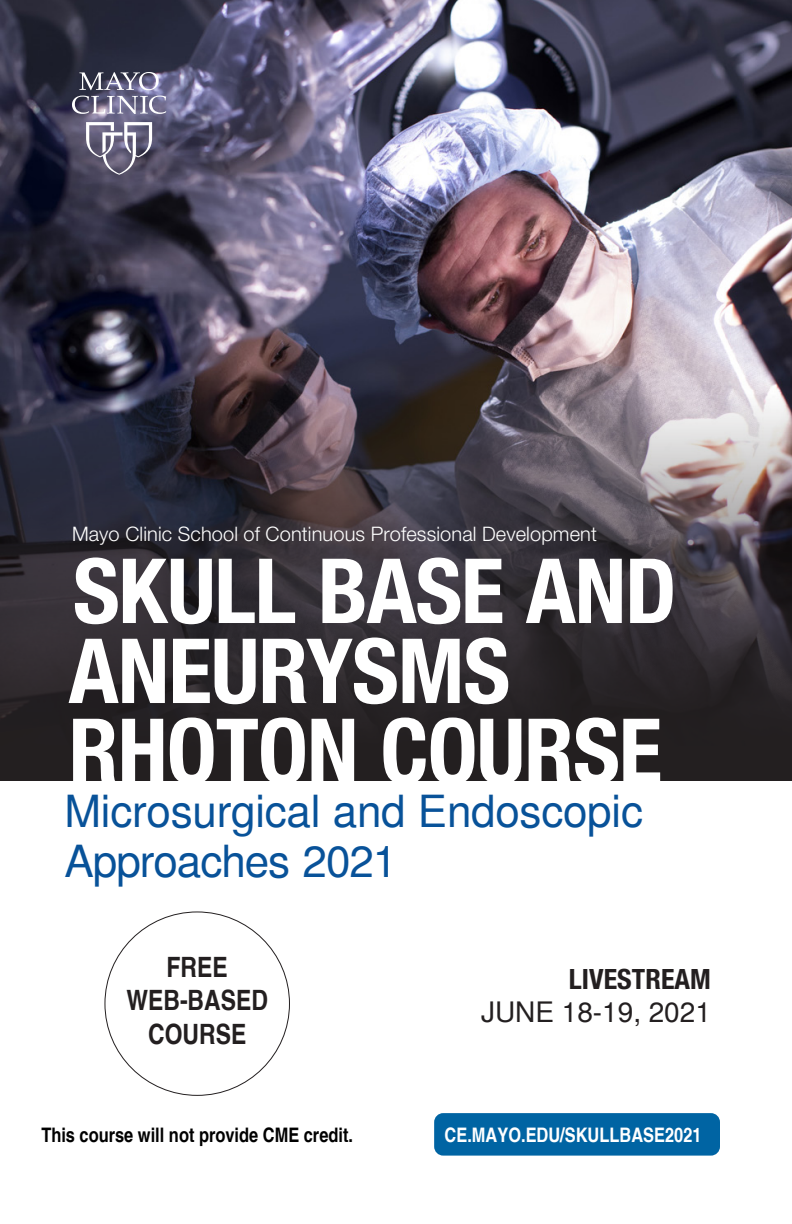
<style>
.page{position:relative;width:792px;height:1224px;background:#fff}
.page>*{position:absolute;margin:0;border:0;box-sizing:border-box;transform-origin:0 0}
.t1{font:700 condensed 90px/80px "Helvetica Neue LT Std";letter-spacing:-.01em;color:#fff}
.t2{font:44px/50px "Nimbus San L";letter-spacing:-.005em;color:#085299}
.t3{font:28px/33.2px "Nimbus San L";color:#231f20;text-align:right}
.t4{font:700 condensed 28px/33.6px "Nimbus San L";color:#231f20;text-align:center}
.t5{font:300 20px "Helvetica Neue LT Std";letter-spacing:.005em;color:#fff}
.t6{font:700 condensed 20px "Nimbus San L";color:#000}
.t7{font:700 condensed 20px "Nimbus San L";color:#fff}
.s1{font-family:"Helvetica Neue LT Std";font-weight:700;font-stretch:condensed}
</style>
<div class="page">
<img style="left:0;top:0;width:792px;height:381px">
<svg style="left:0;top:381px;width:792px;height:399px;background:#3d373d"></svg>
<svg style="left:86px;top:122px;width:66px;height:53px"></svg>
<svg style="left:72px;top:96px;width:94px;height:18px;background:#8c88a0"></svg>
<svg style="left:79px;top:72px;width:80px;height:18px"></svg>
<div style="left:434px;top:1113px;width:286px;height:43px;background:#0064a3;border-radius:9px"></div>
<p class="t5" style="left:72px;top:522px;width:527px">Mayo Clinic School of Continuous Professional Development</p>
<p class="t1" style="left:69px;top:550px;width:610px">SKULL BASE AND<br>ANEURYSMS<br>RHOTON COURSE</p>
<h2 class="t2" style="left:65px;top:788px;width:580px">Microsurgical and Endoscopic<br>Approaches 2021</h2>
<p class="t4" style="left:126px;top:951px;width:143px">FREE<br>WEB-BASED<br>COURSE</p>
<p class="t6" style="left:41px;top:1122px;width:313px">This course will not provide CME credit.</p>
<p class="t3" style="left:481px;top:963px;width:231px"><span class="s1">LIVESTREAM<br></span>JUNE 18-19, 2021</p>
<p class="t7" style="left:445px;top:1122px;width:258px">CE.MAYO.EDU/SKULLBASE2021</p>
</div>
